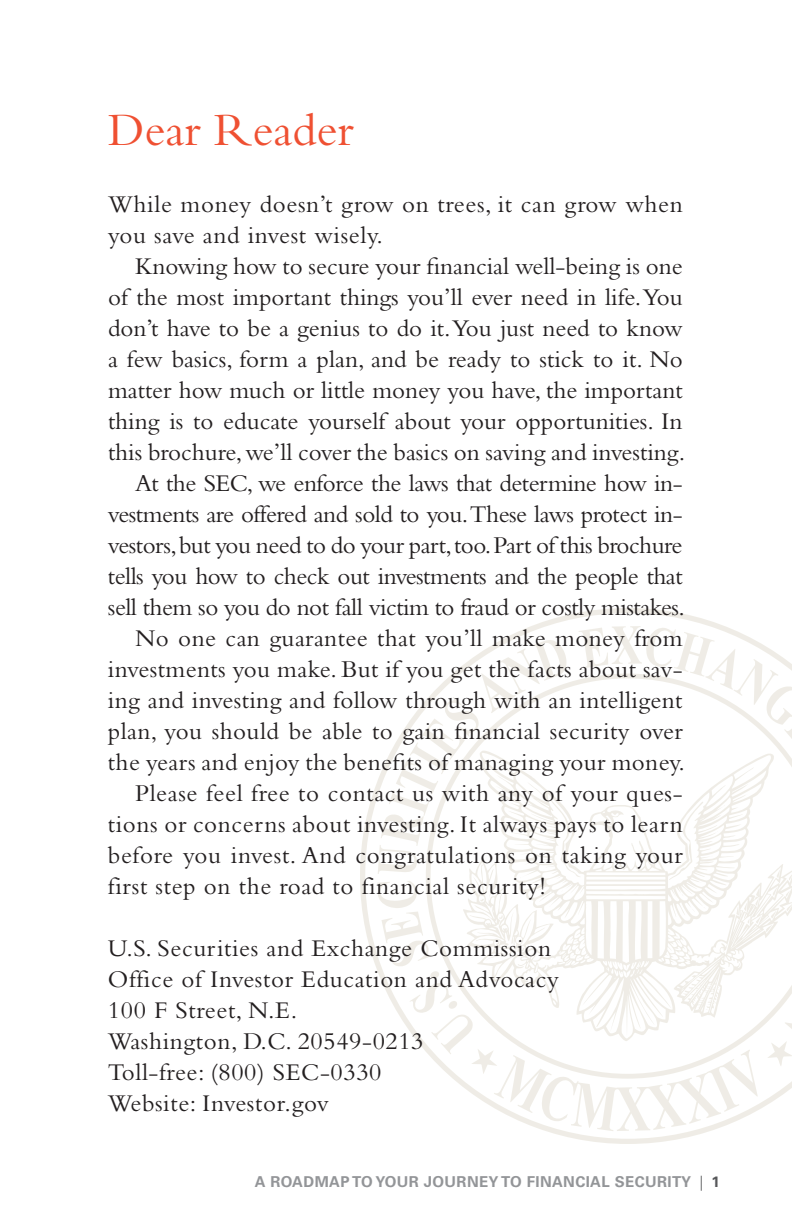
<style>
.page{position:relative;width:792px;height:1224px;background:#fff}
.page>*{position:absolute;margin:0;border:0;box-sizing:border-box;transform-origin:0 0}
.Subhead_a{font:48px "Bembo";color:#ef5032}
.Text{font:25px/31px "Bembo";letter-spacing:.025em;color:#231f20;text-align:justify}
.t1{font:700 15px "Univers LT Std";letter-spacing:.025em;color:#939598}
.s1{font-weight:300;color:#57585a}
.s2{color:#57585a}
</style>
<div class="page">
<svg style="left:360px;top:608px;width:432px;height:536px"></svg>
<p class="Subhead_a" style="left:108px;top:102px;width:247px">Dear Reader</p>
<p class="Text" style="left:108px;top:188px;width:576px">While money doesn’t grow on trees, it can grow when you save and invest wisely.</p>
<p class="Text" style="left:108px;top:250px;width:579px;text-indent:27px">Knowing how to secure your financial well-being is one of the most important things you’ll ever need in life. You don’t have to be a genius to do it.You just need to know a few basics, form a plan, and be ready to stick to it. No matter how much or little money you have, the important thing is to educate yourself about your opportunities. In this brochure, we’ll cover the basics on saving and investing.</p>
<p class="Text" style="left:108px;top:467px;width:579px;text-indent:27px">At the SEC, we enforce the laws that determine how in&shy;vestments are offered and sold to you.These laws protect in&shy;vestors, but you need to do your part, too. Part of this brochure tells you how to check out investments and the people that sell them so you do not fall victim to fraud or costly mistakes.</p>
<p class="Text" style="left:108px;top:622px;width:579px;text-indent:27px">No one can guarantee that you’ll make money from investments you make. But if you get the facts about sav&shy;ing and investing and follow through with an intelligent plan, you should be able to gain financial security over the years and enjoy the benefits of managing your money.</p>
<p class="Text" style="left:108px;top:777px;width:576px;text-indent:27px">Please feel free to contact us with any of your ques&shy;tions or concerns about investing. It always pays to learn before you invest. And congratulations on taking your first step on the road to financial security!</p>
<p class="Text" style="left:108px;top:932px;width:445px">U.S. Securities and Exchange Commission</p>
<p class="Text" style="left:108px;top:963px;width:452px">Office of Investor Education and Advocacy</p>
<p class="Text" style="left:108px;top:994px;width:191px">100 F Street, N.E.</p>
<p class="Text" style="left:108px;top:1025px;width:317px">Washington, D.C. 20549-0213</p>
<p class="Text" style="left:108px;top:1056px;width:275px">Toll-free: (800) SEC-0330</p>
<p class="Text" style="left:108px;top:1087px;width:222px">Website: Investor.gov</p>
<p class="t1" style="left:255px;top:1173px;width:467px">A ROADMAP TO YOUR JOURNEY TO FINANCIAL SECURITY <span class="s1">|</span> <span class="s2">1</span></p>
</div>
